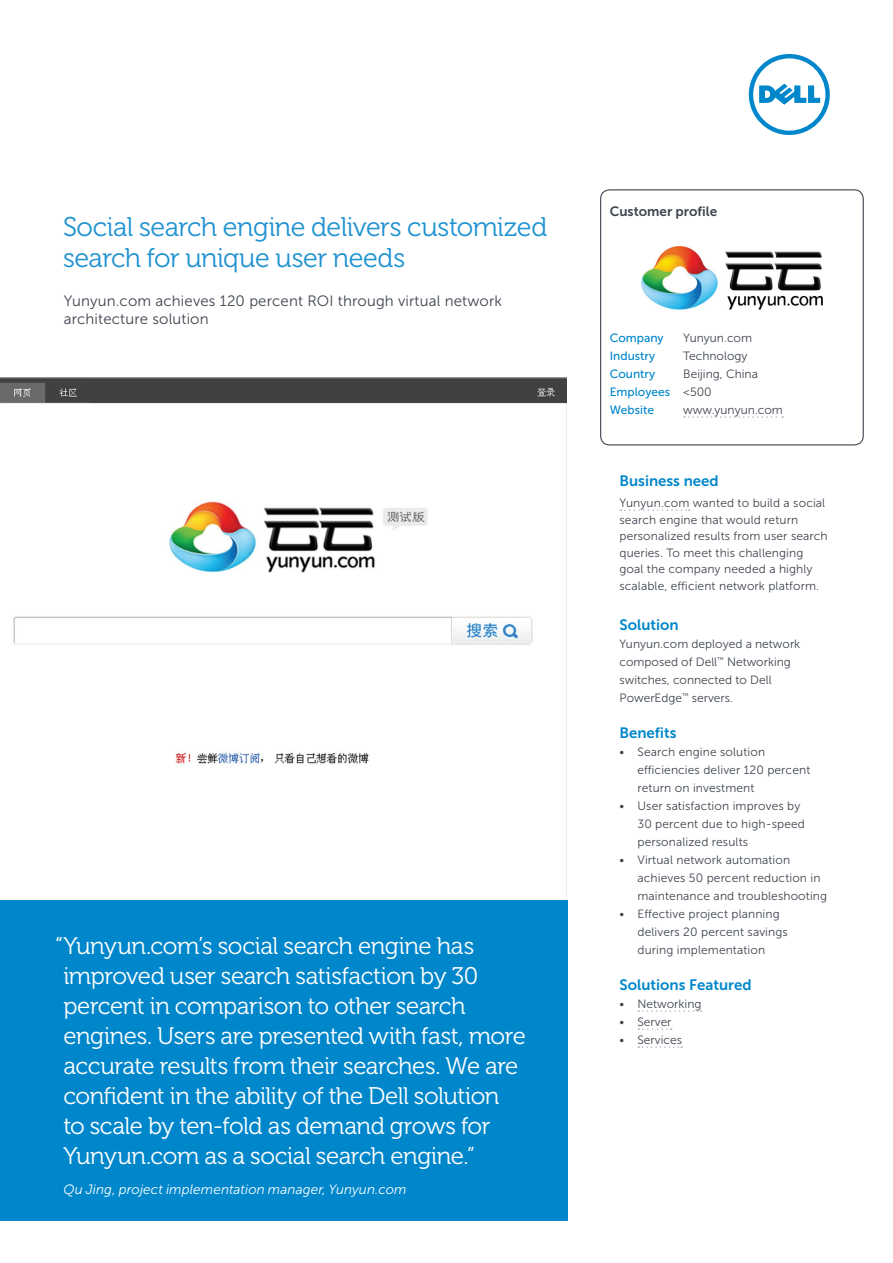
<style>
.page{position:relative;width:893px;height:1263px;background:#fff}
.page>*{position:absolute;margin:0;border:0;box-sizing:border-box;transform-origin:0 0}
.t1{font:27px/31.5px "Museo For Dell 300";letter-spacing:-.02em;color:#1f92d1}
.t2{font:24px/30px "Museo For Dell 300";letter-spacing:-.02em;color:#fff}
.t3{font:15px/18px "Museo Sans For Dell 300";letter-spacing:.01em;color:#3e444f}
.t4{font:15px "Museo Sans For Dell 700";color:#0087cb}
.t5{font:italic 13.5px "Museo Sans For Dell 300";letter-spacing:.01em;color:#fff}
.t6{font:13.5px "Museo Sans For Dell 700";color:#3e444f}
.t7{font:12px/18px "Museo Sans For Dell 300";letter-spacing:.01em;color:#3e444f}
.t8{font:12px/18px "Museo Sans For Dell 500";color:#0087cb}
.s1{font-family:"Museo Sans For Dell 300";color:#3e444f}
</style>
<div class="page">
<svg style="left:620px;top:509px;width:70px;height:2px"></svg>
<svg style="left:638px;top:1010px;width:64px;height:2px"></svg>
<svg style="left:638px;top:1028px;width:34px;height:2px"></svg>
<svg style="left:638px;top:1046px;width:44px;height:2px"></svg>
<svg style="left:684px;top:416px;width:99px;height:2px"></svg>
<div style="left:600px;top:189px;width:264px;height:256px;border:1px solid #3e444f;border-radius:9px"></div>
<img style="left:0;top:378px;width:567px;height:522px">
<div style="left:0;top:900px;width:567px;height:321px;background:#0087cb"></div>
<img style="left:642px;top:247px;width:180px;height:62px">
<svg style="left:749px;top:54px;width:81px;height:81px"></svg>
<h1 class="t1" style="left:63px;top:211px;width:486px">Social search engine delivers customized search for unique user needs</h1>
<p class="t3" style="left:64px;top:292px;width:440px">Yunyun.com achieves 120 percent ROI through virtual network architecture solution</p>
<p class="t2" style="left:63px;top:931px;width:464px;text-indent:-8px">“Yunyun.com’s social search engine has improved user search satisfaction by 30 percent in comparison to other search engines. Users are presented with fast, more accurate results from their searches. We are confident in the ability of the Dell solution to scale by ten-fold as demand grows for Yunyun.com as a social search engine.”</p>
<p class="t5" style="left:63px;top:1182px;width:345px">Qu Jing, project implementation manager, Yunyun.com</p>
<p class="t6" style="left:610px;top:204px;width:109px">Customer profile</p>
<p class="t8" style="left:610px;top:329px;width:56px">Company</p>
<p class="t7" style="left:683px;top:329px;width:70px">Yunyun.com</p>
<p class="t8" style="left:610px;top:347px;width:47px">Industry</p>
<p class="t7" style="left:683px;top:347px;width:66px">Technology</p>
<p class="t8" style="left:610px;top:365px;width:47px">Country</p>
<p class="t7" style="left:683px;top:365px;width:76px">Beijing, China</p>
<p class="t8" style="left:610px;top:383px;width:103px">Employees <span class="s1">&lt;500<br></span>Website</p>
<p class="t7" style="left:683px;top:401px;width:101px">www.yunyun.com</p>
<p class="t4" style="left:619px;top:473px;width:101px">Business need</p>
<p class="t7" style="left:619px;top:495px;width:210px;line-height:16.5px">Yunyun.com wanted to build a social search engine that would return personalized results from user search queries. To meet this challenging goal the company needed a highly scalable, efficient network platform.</p>
<p class="t4" style="left:619px;top:616px;width:61px">Solution</p>
<p class="t7" style="left:619px;top:635px;width:182px">Yunyun.com deployed a network composed of Dell<sup>™</sup> Networking switches, connected to Dell<br>PowerEdge<sup>™</sup> servers.</p>
<p class="t4" style="left:619px;top:724px;width:59px">Benefits</p>
<p class="t7" style="left:637px;top:743px;width:174px;text-indent:-18px">• Search engine solution efficiencies deliver 120 percent return on investment</p>
<p class="t7" style="left:637px;top:797px;width:169px;text-indent:-18px">• User satisfaction improves by<br>30 percent due to high-speed personalized results</p>
<p class="t7" style="left:637px;top:851px;width:191px;text-indent:-18px">• Virtual network automation achieves 50 percent reduction in maintenance and troubleshooting</p>
<p class="t7" style="left:637px;top:905px;width:152px;text-indent:-18px">• Effective project planning delivers 20 percent savings during implementation</p>
<p class="t4" style="left:619px;top:976px;width:134px">Solutions Featured</p>
<p class="t7" style="left:619px;top:995px;width:83px">• Networking</p>
<p class="t7" style="left:619px;top:1013px;width:54px">• Server</p>
<p class="t7" style="left:619px;top:1031px;width:64px">• Services</p>
</div>
